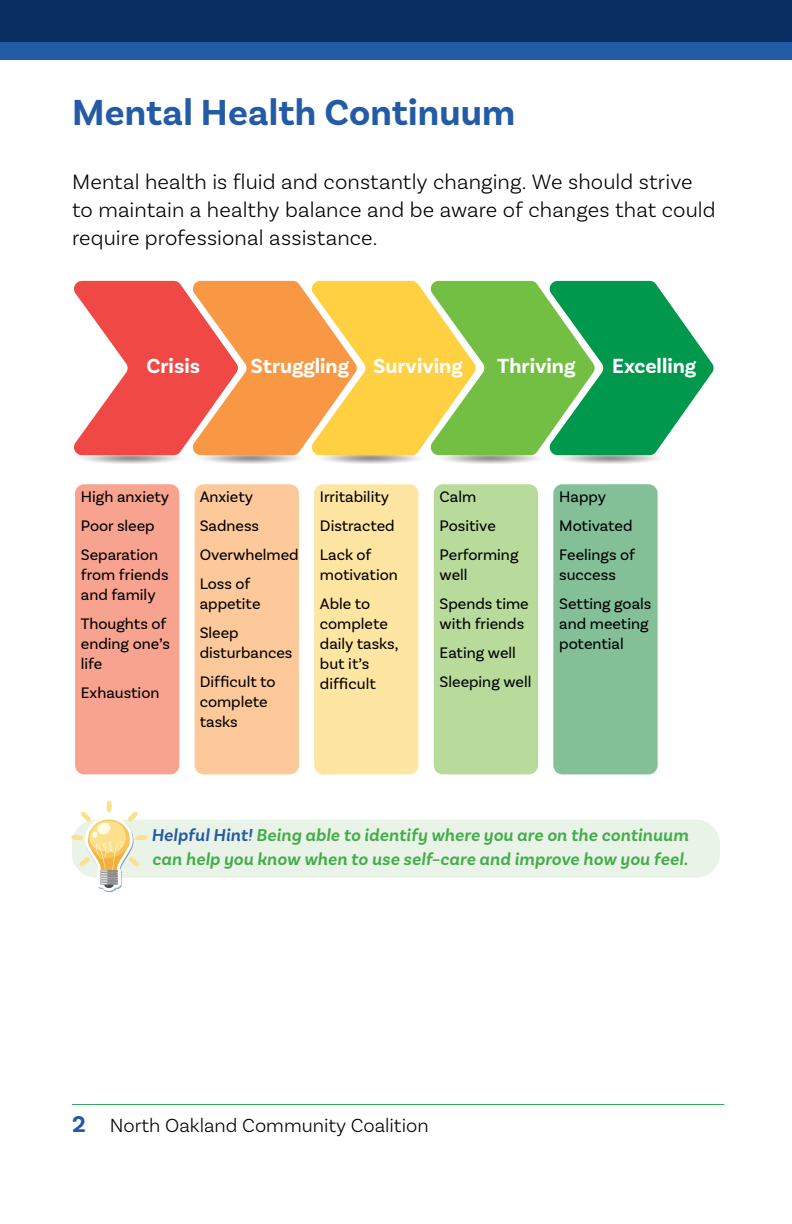
<style>
.page{position:relative;width:792px;height:1224px;background:#fff}
.page>*{position:absolute;margin:0;border:0;box-sizing:border-box;transform-origin:0 0}
.t1{font:700 38px "Basic Sans";letter-spacing:.005em;color:#245ba6}
.t2{font:300 22px/28px "Basic Sans";letter-spacing:.005em;color:#000}
.t3{font:700 21.4px "Basic Sans";color:#fff}
.t4{font:300 20px "Basic Sans";color:#000}
.t5{font:italic 600 18px/24px "Basic Sans";letter-spacing:.015em;color:#41ad49}
.t6{font:16px/29px "Basic Sans";color:#000}
.s1{color:#245ba6}
.s2{font-weight:700;font-size:24px;color:#245ba6}
</style>
<div class="page">
<svg style="left:74px;top:281px;width:640px;height:183px;background:#b8ab65"></svg>
<div style="left:75px;top:484px;width:104px;height:290px;background:#f8a390;border-radius:9px"></div>
<div style="left:195px;top:484px;width:104px;height:290px;background:#fdc99a;border-radius:9px"></div>
<div style="left:314px;top:484px;width:104px;height:290px;background:#ffe5a2;border-radius:9px"></div>
<div style="left:434px;top:484px;width:104px;height:290px;background:#b8db9b;border-radius:9px"></div>
<div style="left:553px;top:484px;width:105px;height:290px;background:#83bf97;border-radius:9px"></div>
<div style="left:72px;top:820px;width:648px;height:58px;background:#eaf3e7;border-radius:24px"></div>
<div style="left:107px;top:801px;width:5px;height:11px;background:#fbe08e;border-radius:2px"></div>
<svg style="left:71px;top:812px;width:77px;height:80px"></svg>
<div style="left:0;top:0;width:792px;height:60px;background:#0a2e61"></div>
<div style="left:0;top:42px;width:792px;height:18px;background:#245ba6"></div>
<hr style="left:72px;top:1104px;width:652px;height:1px;background:#34a960">
<h1 class="t1" style="left:72px;top:89px;width:445px">Mental Health Continuum</h1>
<h2 class="t2" style="left:72px;top:167px;width:645px">Mental health is fluid and constantly changing. We should strive to maintain a healthy balance and be aware of changes that could require professional assistance.</h2>
<h3 class="t3" style="left:147px;top:353px;width:55px">Crisis</h3>
<h3 class="t3" style="left:251px;top:353px;width:214px">Struggling Surviving</h3>
<h3 class="t3" style="left:497px;top:353px;width:80px">Thriving</h3>
<h3 class="t3" style="left:612px;top:353px;width:86px">Excelling</h3>
<p class="t6" style="left:81px;top:482px;width:90px">High anxiety<br>Poor sleep<br>Separation</p>
<p class="t6" style="left:81px;top:565px;width:89px;line-height:20px">from friends and family</p>
<p class="t6" style="left:81px;top:614px;width:91px;line-height:20px">Thoughts of ending one’s life</p>
<p class="t6" style="left:81px;top:678px;width:80px">Exhaustion</p>
<p class="t6" style="left:200px;top:482px;width:101px">Anxiety<br>Sadness<br>Overwhelmed<br>Loss of</p>
<p class="t6" style="left:200px;top:589px;width:62px">appetite<br>Sleep</p>
<p class="t6" style="left:200px;top:638px;width:94px">disturbances<br>Difficult to</p>
<p class="t6" style="left:200px;top:692px;width:69px;line-height:20px">complete tasks</p>
<p class="t6" style="left:320px;top:482px;width:76px">Irritability<br>Distracted<br>Lack of</p>
<p class="t6" style="left:320px;top:560px;width:79px">motivation<br>Able to</p>
<p class="t6" style="left:320px;top:614px;width:80px;line-height:20px">complete daily tasks, but it’s difficult</p>
<p class="t6" style="left:440px;top:482px;width:80px">Calm<br>Positive<br>Performing</p>
<p class="t6" style="left:440px;top:560px;width:91px">well<br>Spends time</p>
<p class="t6" style="left:440px;top:609px;width:93px">with friends<br>Eating well<br>Sleeping well</p>
<p class="t6" style="left:559px;top:482px;width:77px">Happy<br>Motivated<br>Feelings of</p>
<p class="t6" style="left:559px;top:560px;width:94px">success<br>Setting goals</p>
<p class="t6" style="left:559px;top:614px;width:91px;line-height:20px">and meeting potential</p>
<p class="t5" style="left:151px;top:823px;width:539px"><span class="s1">Helpful Hint!</span> Being able to identify where you are on the continuum can help you know when to use self–care and improve how you feel.</p>
<p class="t4" style="left:72px;top:1113px;width:358px"><span class="s2">2</span> North Oakland Community Coalition</p>
</div>
